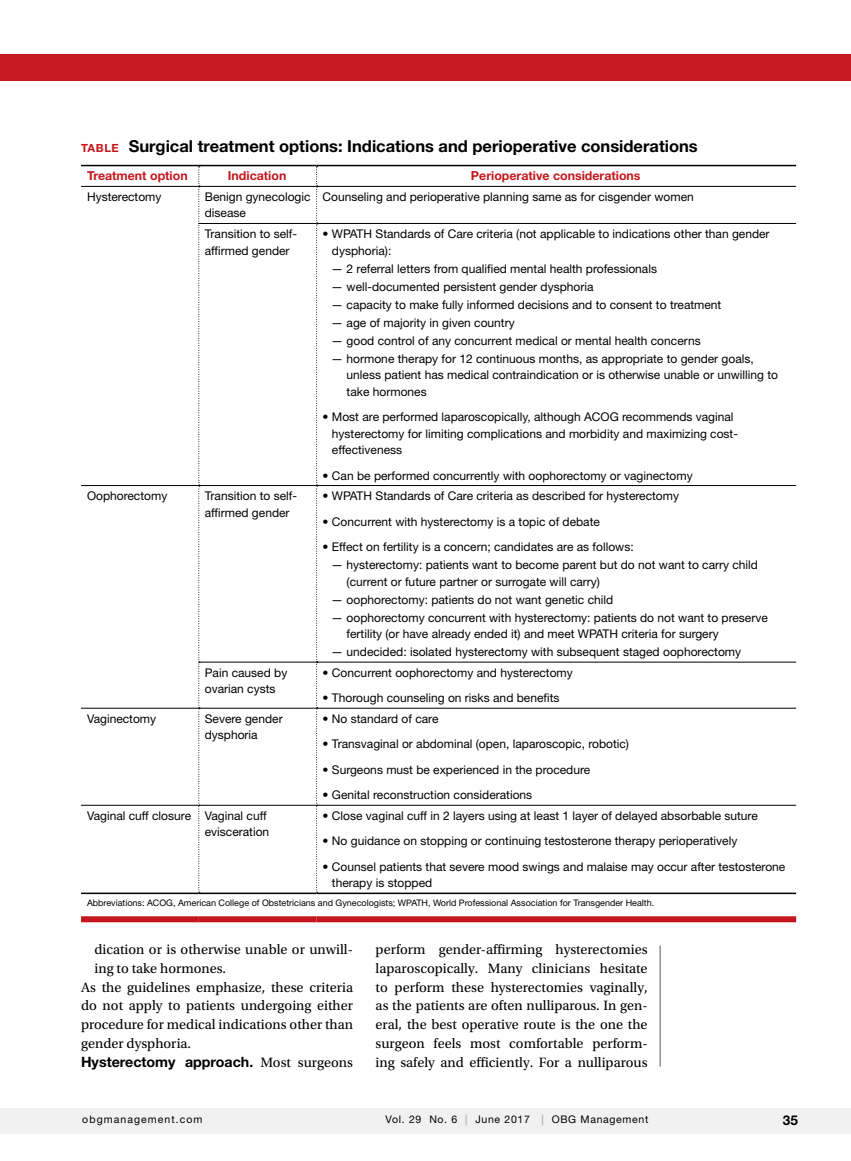
<style>
.page{position:relative;width:851px;height:1161px;background:#fff}
.page>*{position:absolute;margin:0;border:0;box-sizing:border-box;transform-origin:0 0}
.t1{font:700 16.5px "Helvetica Neue LT Std";color:#000}
.t2{font:14.25px/18.8px "Utopia Std";color:#000;text-align:justify}
.t3{font:700 14.25px "Helvetica Neue LT Std";color:#000}
.t4{font:700 13.5px "Helvetica Neue LT Std";color:#000}
.t5{font:700 12.3px "Helvetica Neue LT Std";color:#c4161c}
.t6{font:12px/16.5px "Helvetica Neue LT Std";color:#000}
.t7{font:10.5px "Helvetica Neue LT Std";letter-spacing:.065em;color:#000}
.t8{font:10.5px "Helvetica Neue LT Std";letter-spacing:.1em;color:#000}
.t9{font:9px "Helvetica Neue LT Std";color:#000}
.s1{font-size:11.25px;color:#c4161c}
.s2{font-family:"Utopia Std";font-weight:400}
.s3{color:#939598}
</style>
<div class="page">
<div style="left:0;top:1108px;width:850px;height:26px;background:#f1f1f2"></div>
<div style="left:0;top:54px;width:850px;height:27px;background:#c51a20"></div>
<hr style="left:81px;top:805px;width:117px;height:1px;background:#000">
<hr style="left:199px;top:805px;width:117px;height:1px;background:#000">
<hr style="left:317px;top:805px;width:479px;height:1px;background:#000">
<hr style="left:81px;top:186px;width:118px;height:1px;background:#000">
<hr style="left:199px;top:186px;width:117px;height:1px;background:#000">
<hr style="left:316px;top:186px;width:480px;height:1px;background:#000">
<hr style="left:199px;top:223px;width:117px;height:1px;background:#000">
<hr style="left:316px;top:223px;width:480px;height:1px;background:#000">
<hr style="left:81px;top:485px;width:118px;height:1px;background:#000">
<hr style="left:199px;top:485px;width:117px;height:1px;background:#000">
<hr style="left:316px;top:485px;width:480px;height:1px;background:#000">
<hr style="left:199px;top:662px;width:117px;height:1px;background:#000">
<hr style="left:316px;top:662px;width:480px;height:1px;background:#000">
<hr style="left:81px;top:708px;width:118px;height:1px;background:#000">
<hr style="left:199px;top:708px;width:117px;height:1px;background:#000">
<hr style="left:316px;top:708px;width:480px;height:1px;background:#000">
<svg style="left:198px;top:166px;width:2px;height:727px"></svg>
<svg style="left:316px;top:166px;width:1px;height:727px"></svg>
<hr style="left:81px;top:165px;width:118px;height:1px;background:#000">
<hr style="left:199px;top:165px;width:117px;height:1px;background:#000">
<hr style="left:316px;top:165px;width:480px;height:1px;background:#000">
<hr style="left:81px;top:893px;width:118px;height:1px;background:#000">
<hr style="left:199px;top:893px;width:117px;height:1px;background:#000">
<hr style="left:316px;top:893px;width:480px;height:1px;background:#000">
<div style="left:81px;top:916px;width:118px;height:6px;background:#c4161c"></div>
<div style="left:199px;top:916px;width:117px;height:6px;background:#c4161c"></div>
<div style="left:316px;top:916px;width:480px;height:6px;background:#c4161c"></div>
<hr style="left:659px;top:946px;width:1px;height:120px;background:#58595b">
<h1 class="t1" style="left:81px;top:136px;width:618px"><span class="s1">TABLE</span> Surgical treatment options: Indications and perioperative considerations</h1>
<p class="t5" style="left:87px;top:168px;width:102px">Treatment option</p>
<p class="t5" style="left:228px;top:168px;width:60px">Indication</p>
<p class="t5" style="left:471px;top:168px;width:171px">Perioperative considerations</p>
<p class="t6" style="left:87px;top:188px;width:76px">Hysterectomy</p>
<p class="t6" style="left:205px;top:188px;width:107px">Benign gynecologic disease</p>
<p class="t6" style="left:322px;top:188px;width:372px">Counseling and perioperative planning same as for cisgender women</p>
<p class="t6" style="left:205px;top:225px;width:94px">Transition to self&shy;affirmed gender</p>
<p class="t6" style="left:332px;top:225px;width:439px;text-indent:-9px">• WPATH Standards of Care criteria (not applicable to indications other than gender dysphoria):</p>
<p class="t6" style="left:331px;top:260px;width:327px">— 2 referral letters from qualified mental health professionals</p>
<p class="t6" style="left:331px;top:278px;width:264px">— well-documented persistent gender dysphoria</p>
<p class="t6" style="left:331px;top:296px;width:391px">— capacity to make fully informed decisions and to consent to treatment</p>
<p class="t6" style="left:331px;top:314px;width:185px">— age of majority in given country</p>
<p class="t6" style="left:331px;top:332px;width:371px">— good control of any concurrent medical or mental health concerns</p>
<p class="t6" style="left:346px;top:350px;width:433px;text-indent:-15px">— hormone therapy for 12 continuous months, as appropriate to gender goals, unless patient has medical contraindication or is otherwise unable or unwilling to take hormones</p>
<p class="t6" style="left:332px;top:408px;width:407px;text-indent:-9px">• Most are performed laparoscopically, although ACOG recommends vaginal hysterectomy for limiting complications and morbidity and maximizing cost&shy;effectiveness</p>
<p class="t6" style="left:322px;top:467px;width:371px">• Can be performed concurrently with oophorectomy or vaginectomy</p>
<p class="t6" style="left:87px;top:487px;width:82px">Oophorectomy</p>
<p class="t6" style="left:205px;top:487px;width:94px">Transition to self&shy;affirmed gender</p>
<p class="t6" style="left:322px;top:487px;width:358px">• WPATH Standards of Care criteria as described for hysterectomy</p>
<p class="t6" style="left:322px;top:513px;width:279px">• Concurrent with hysterectomy is a topic of debate</p>
<p class="t6" style="left:322px;top:538px;width:312px">• Effect on fertility is a concern; candidates are as follows:</p>
<p class="t6" style="left:346px;top:556px;width:413px;text-indent:-15px">— hysterectomy: patients want to become parent but do not want to carry child (current or future partner or surrogate will carry)</p>
<p class="t6" style="left:331px;top:591px;width:283px">— oophorectomy: patients do not want genetic child</p>
<p class="t6" style="left:346px;top:609px;width:422px;text-indent:-15px">— oophorectomy concurrent with hysterectomy: patients do not want to preserve fertility (or have already ended it) and meet WPATH criteria for surgery</p>
<p class="t6" style="left:331px;top:643px;width:411px">— undecided: isolated hysterectomy with subsequent staged oophorectomy</p>
<p class="t6" style="left:205px;top:664px;width:84px">Pain caused by ovarian cysts</p>
<p class="t6" style="left:322px;top:664px;width:252px">• Concurrent oophorectomy and hysterectomy</p>
<p class="t6" style="left:322px;top:690px;width:238px">• Thorough counseling on risks and benefits</p>
<p class="t6" style="left:87px;top:710px;width:71px">Vaginectomy</p>
<p class="t6" style="left:205px;top:710px;width:79px">Severe gender dysphoria</p>
<p class="t6" style="left:322px;top:710px;width:117px">• No standard of care</p>
<p class="t6" style="left:322px;top:736px;width:308px">• Transvaginal or abdominal (open, laparoscopic, robotic)</p>
<p class="t6" style="left:322px;top:761px;width:269px">• Surgeons must be experienced in the procedure</p>
<p class="t6" style="left:322px;top:787px;width:211px">• Genital reconstruction considerations</p>
<p class="t6" style="left:87px;top:807px;width:184px;text-align:right">Vaginal cuff closure Vaginal cuff evisceration</p>
<p class="t6" style="left:322px;top:807px;width:436px">• Close vaginal cuff in 2 layers using at least 1 layer of delayed absorbable suture</p>
<p class="t6" style="left:322px;top:833px;width:416px">• No guidance on stopping or continuing testosterone therapy perioperatively</p>
<p class="t6" style="left:332px;top:858px;width:455px;text-indent:-9px">• Counsel patients that severe mood swings and malaise may occur after testosterone therapy is stopped</p>
<p class="t9" style="left:87px;top:897px;width:568px">Abbreviations: ACOG, American College of Obstetricians and Gynecologists; WPATH, World Professional Association for Transgender Health.</p>
<p class="t2" style="left:94px;top:940px;width:260px">dication or is otherwise unable or unwill-</p>
<p class="t2" style="left:94px;top:959px;width:133px">ing to take hormones.</p>
<p class="t2" style="left:81px;top:978px;width:273px">As the guidelines emphasize, these criteria</p>
<p class="t2" style="left:81px;top:997px;width:273px">do not apply to patients undergoing either</p>
<p class="t2" style="left:81px;top:1015px;width:273px">procedure for medical indications other than</p>
<p class="t2" style="left:81px;top:1034px;width:111px">gender dysphoria.</p>
<p class="t3" style="left:81px;top:1053px;width:273px">Hysterectomy approach. <span class="s2">Most surgeons</span></p>
<p class="t2" style="left:375px;top:940px;width:273px">perform gender-affirming hysterectomies laparoscopically. Many clinicians hesitate to perform these hysterectomies vaginally, as the patients are often nulliparous. In gen&shy;eral, the best operative route is the one the surgeon feels most comfortable perform&shy;ing safely and efficiently. For a nulliparous</p>
<p class="t8" style="left:82px;top:1114px;width:122px">obgmanagement.com</p>
<p class="t7" style="left:385px;top:1114px;width:264px">Vol. 29 No. 6 <span class="s3">|</span> June 2017 <span class="s3">|</span> OBG Management</p>
<p class="t4" style="left:782px;top:1112px;width:17px">35</p>
</div>
